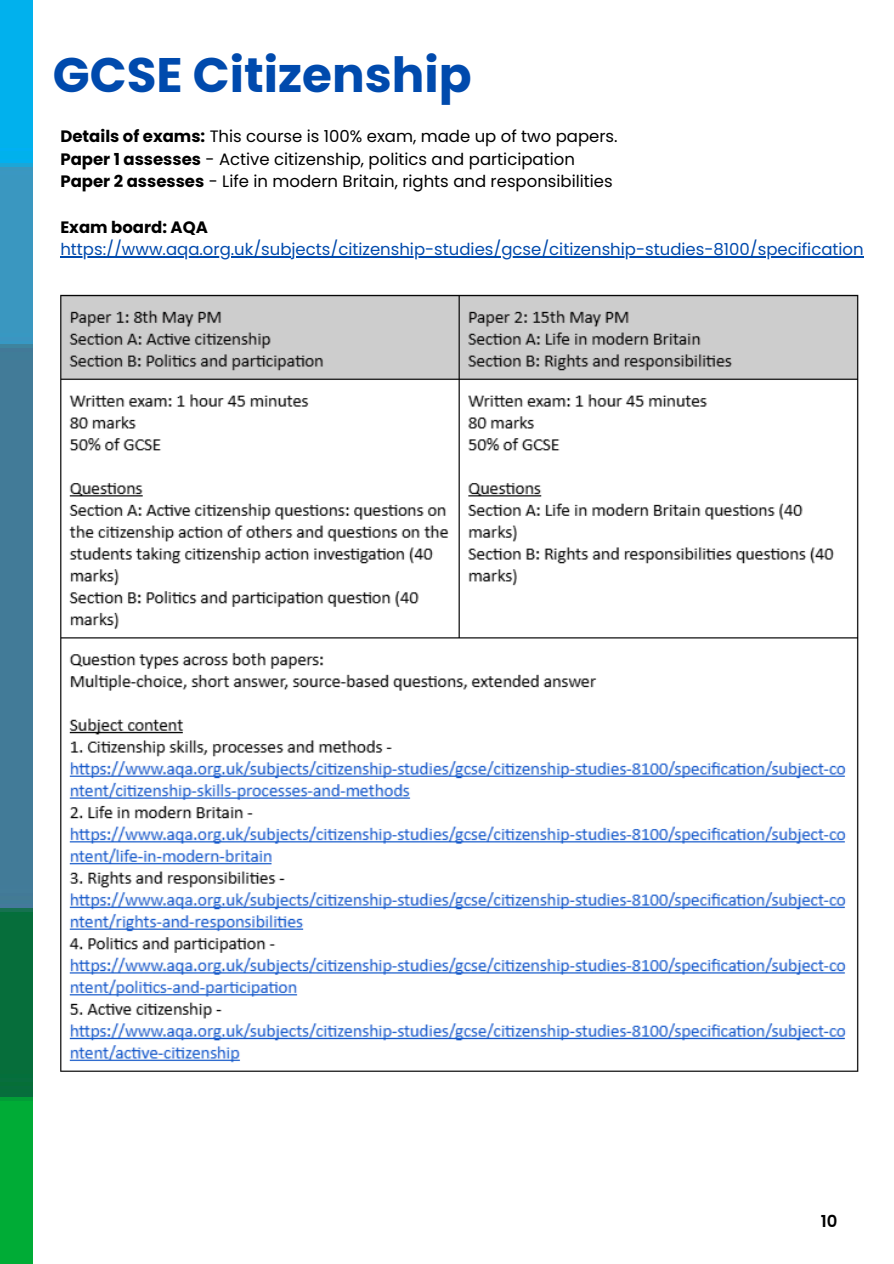
<style>
.page{position:relative;width:894px;height:1264px;background:#fff}
.page>*{position:absolute;margin:0;border:0;box-sizing:border-box;transform-origin:0 0}
.t1{font:700 48.45px "Poppins";color:#004aad}
.t2{font:16.5px "Poppins";color:#000}
.t3{font:16.5px "Poppins";color:#004aad}
.t4{font:700 16.5px "Poppins";color:#000}
.t5{font:600 16.5px "Poppins";color:#000}
.s1{font-weight:700}
</style>
<div class="page">
<img style="left:0;top:0;width:33px;height:1263px">
<img style="left:60px;top:294px;width:799px;height:778px">
<hr style="left:60px;top:256px;width:803px;height:1px;background:#004aad">
<p class="t1" style="left:53px;top:41px;width:420px">GCSE Citizenship</p>
<p class="t2" style="left:60px;top:125px;width:558px"><span class="s1">Details of exams:</span> This course is 100% exam, made up of two papers.</p>
<p class="t2" style="left:60px;top:148px;width:516px"><span class="s1">Paper 1 assesses</span> - Active citizenship, politics and participation</p>
<p class="t2" style="left:60px;top:170px;width:553px"><span class="s1">Paper 2 assesses</span> - Life in modern Britain, rights and responsibilities</p>
<p class="t4" style="left:60px;top:215px;width:149px">Exam board: AQA</p>
<p class="t3" style="left:60px;top:238px;width:804px">https://www.aqa.org.uk/subjects/citizenship-studies/gcse/citizenship-studies-8100/specification</p>
<h1 class="t5" style="left:820px;top:1209px;width:18px">10</h1>
</div>
